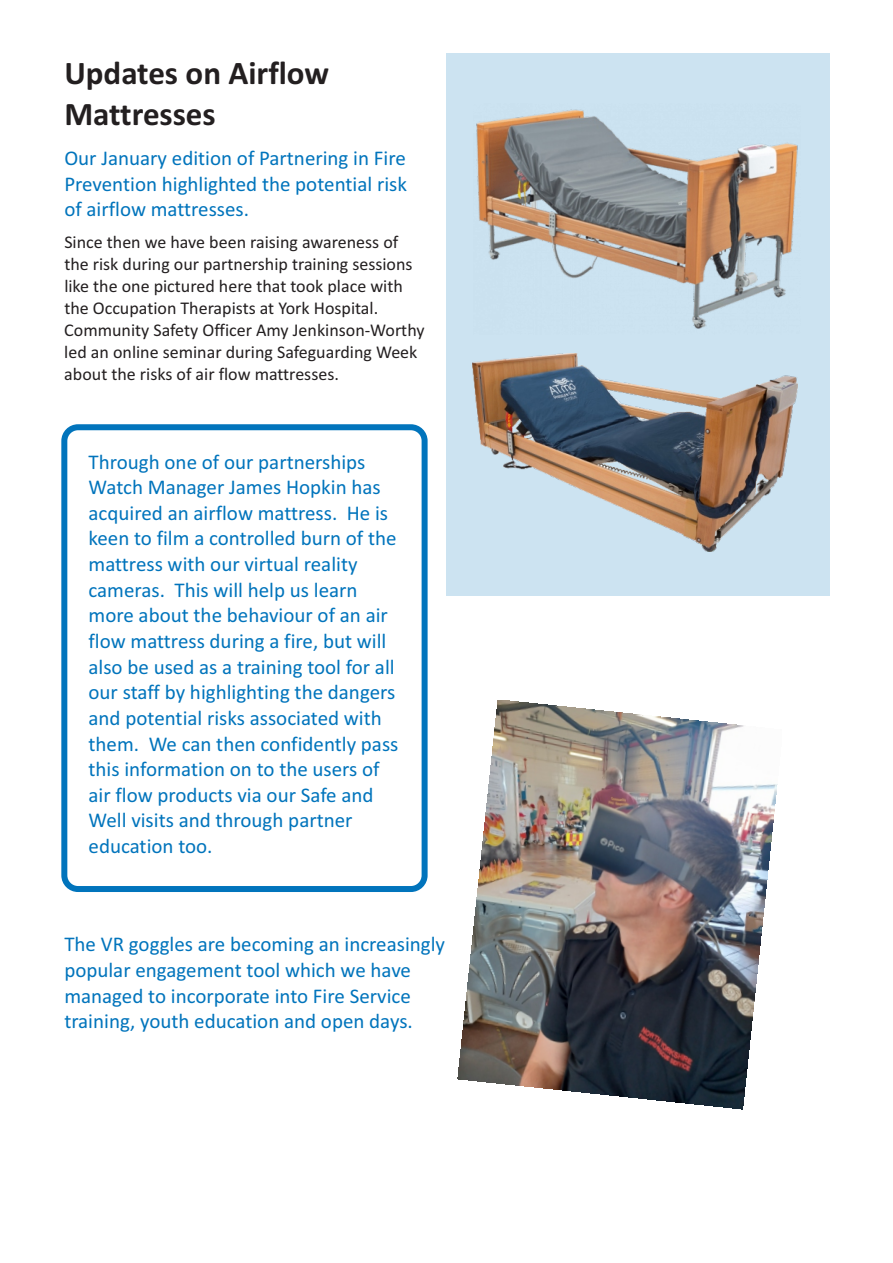
<style>
.page{position:relative;width:893px;height:1263px;background:#fff}
.page>*{position:absolute;margin:0;border:0;box-sizing:border-box;transform-origin:0 0}
.t1{font:700 33px/40.3px "Calibri";color:#231f20}
.t2{font:21px/25.7px "Calibri";color:#0174bc}
.t3{font:18px/21.9px "Calibri";color:#231f20}
</style>
<div class="page">
<div style="left:447px;top:53px;width:383px;height:543px;background:#cce3f1"></div>
<img style="left:476px;top:109px;width:322px;height:245px">
<img style="left:473px;top:354px;width:324px;height:197px">
<div style="left:61px;top:424px;width:367px;height:468px;background:#fff;border:6px solid #0174bc;border-radius:14px"></div>
<img style="left:458px;top:700px;width:320px;height:409px">
<h1 class="t1" style="left:64px;top:56px;width:266px">Updates on Airflow<br>Mattresses</h1>
<p class="t2" style="left:64px;top:147px;width:344px;text-align:justify">Our January edition of Partnering in Fire Prevention highlighted the potential risk of airflow mattresses.</p>
<p class="t3" style="left:64px;top:233px;width:362px">Since then we have been raising awareness of the risk during our partnership training sessions like the one pictured here that took place with the Occupation Therapists at York Hospital.<br>Community Safety Officer Amy Jenkinson-Worthy led an online seminar during Safeguarding Week about the risks of air flow mattresses.</p>
<p class="t2" style="left:89px;top:450px;width:311px">Through one of our partnerships Watch Manager James Hopkin has acquired an airflow mattress. He is keen to film a controlled burn of the mattress with our virtual reality cameras. This will help us learn more about the behaviour of an air flow mattress during a fire, but will also be used as a training tool for all our staff by highlighting the dangers and potential risks associated with them. We can then confidently pass this information on to the users of air flow products via our Safe and Well visits and through partner education too.</p>
<p class="t2" style="left:64px;top:933px;width:382px">The VR goggles are becoming an increasingly popular engagement tool which we have managed to incorporate into Fire Service training, youth education and open days.</p>
</div>
